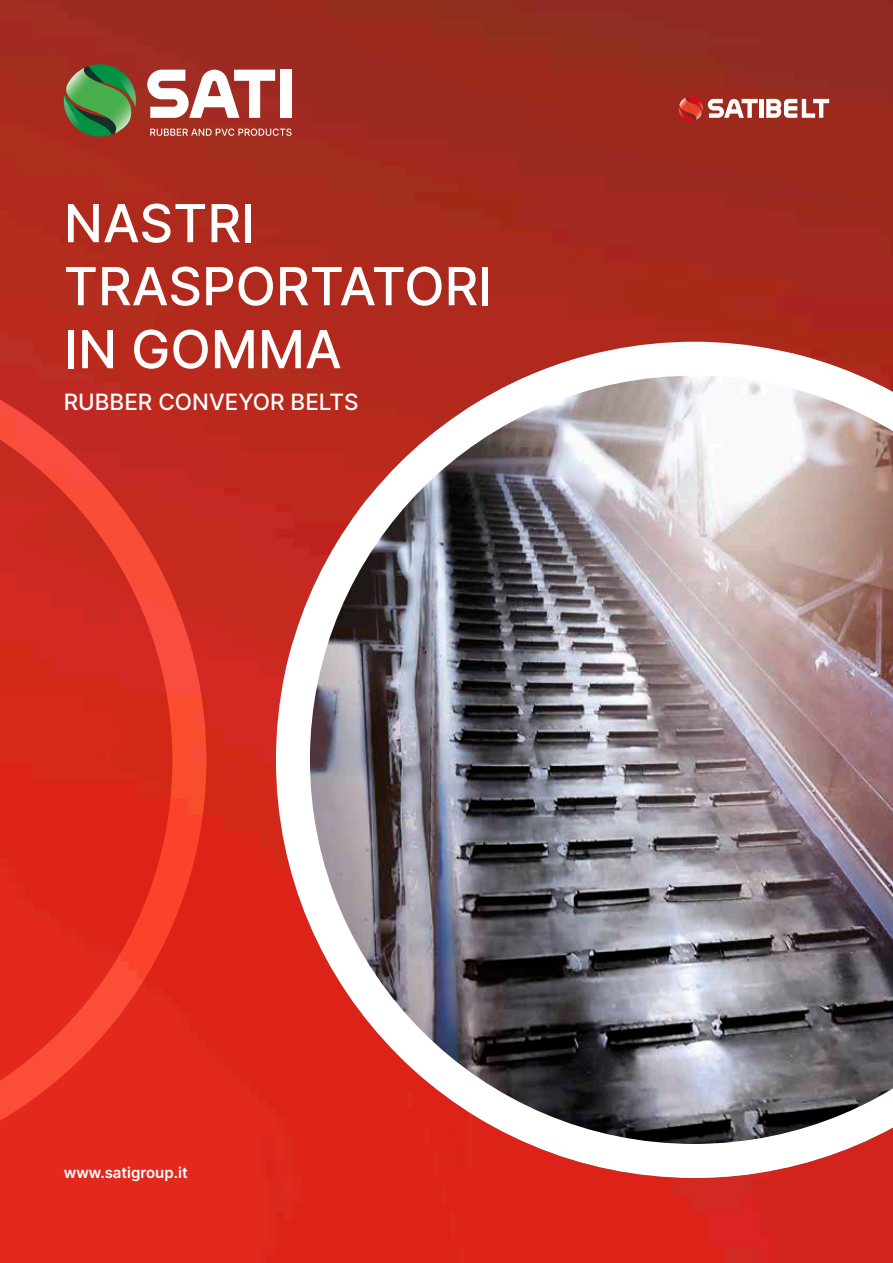
<style>
.page{position:relative;width:893px;height:1263px;background:#fff}
.page>*{position:absolute;margin:0;border:0;box-sizing:border-box;transform-origin:0 0}
.t1{font:500 52.5px/63px "Inter";color:#fff}
.t2{font:500 22.5px "Inter";color:#fff}
.t3{font:600 15px "Inter";color:#fff}
</style>
<div class="page">
<img style="left:0;top:0;width:893px;height:1263px">
<img style="left:276px;top:342px;width:617px;height:836px">
<svg style="left:766px;top:99px;width:63px;height:19px"></svg>
<div style="left:759px;top:99px;width:5px;height:19px;background:#fff"></div>
<svg style="left:678px;top:97px;width:80px;height:24px"></svg>
<div style="left:280px;top:70px;width:11px;height:48px;background:#fff"></div>
<svg style="left:147px;top:70px;width:128px;height:48px"></svg>
<svg style="left:63px;top:64px;width:73px;height:73px;background:#577c44"></svg>
<svg style="left:150px;top:129px;width:142px;height:7px"></svg>
<svg style="left:0;top:392px;width:206px;height:736px;background:#db2e20"></svg>
<p class="t1" style="left:64px;top:190px;width:430px">NASTRI<br>TRASPORTATORI<br>IN GOMMA</p>
<p class="t2" style="left:64px;top:386px;width:296px">RUBBER CONVEYOR BELTS</p>
<p class="t3" style="left:64px;top:1161px;width:125px">www.satigroup.it</p>
</div>
